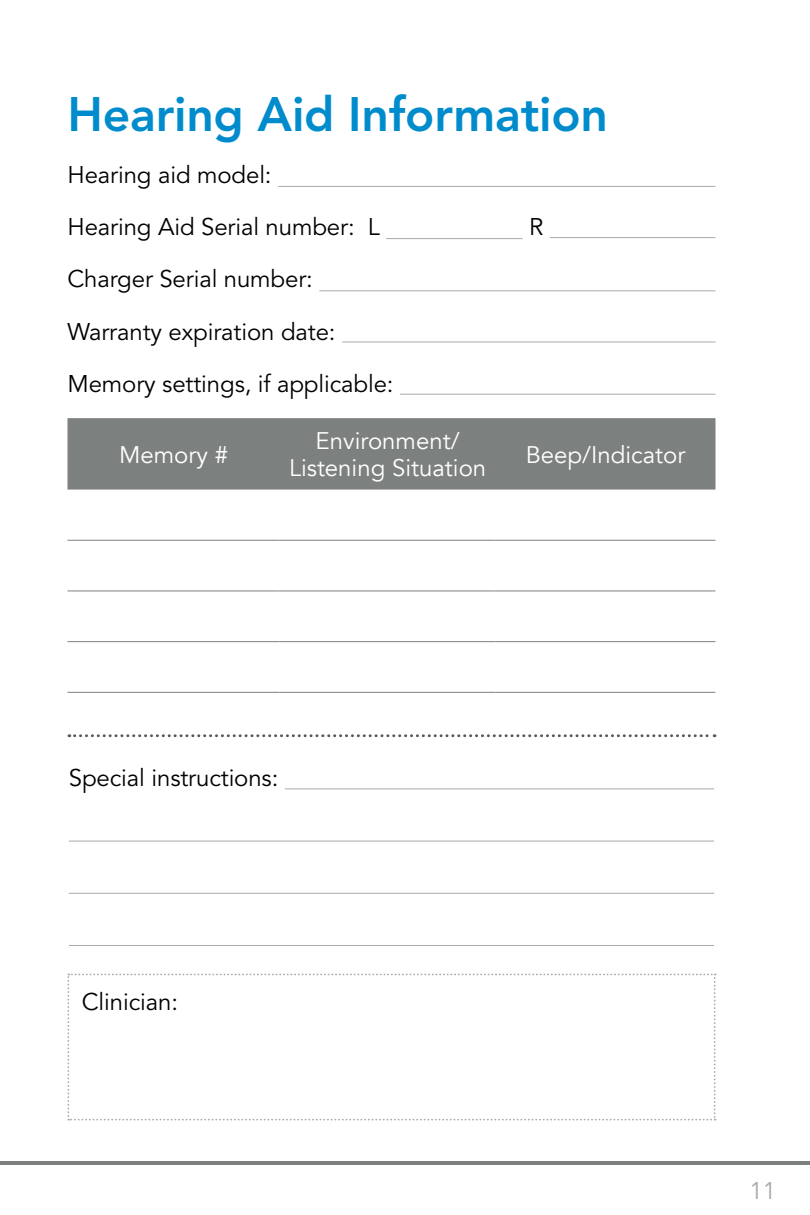
<style>
.page{position:relative;width:810px;height:1215px;background:#fff}
.page>*{position:absolute;margin:0;border:0;box-sizing:border-box;transform-origin:0 0}
.t1{font:48px "Avenir LT SLI Std Heavy";letter-spacing:-.005em;color:#008ccc}
.t2{font:24px/52.2px "Avenir LT SLI Std Book";letter-spacing:-.005em;color:#000}
.t3{font:24px/27px "Avenir";color:#fff;text-align:center}
.t4{font:24px "Avenir LT SLI Std Book";color:#a9abac}
</style>
<div class="page">
<hr style="left:0;top:1161px;width:810px;height:4px;background:#7c8180">
<hr style="left:285px;top:788px;width:429px;height:1px;background:#a9abac">
<hr style="left:69px;top:841px;width:645px;height:1px;background:#a9abac">
<hr style="left:69px;top:893px;width:645px;height:1px;background:#a9abac">
<hr style="left:69px;top:945px;width:645px;height:1px;background:#a9abac">
<svg style="left:68px;top:974px;width:648px;height:147px"></svg>
<div style="left:68px;top:418px;width:648px;height:72px;background:#7c8180"></div>
<hr style="left:68px;top:540px;width:212px;height:1px;background:#7c8180">
<hr style="left:280px;top:540px;width:216px;height:1px;background:#7c8180">
<hr style="left:496px;top:540px;width:220px;height:1px;background:#7c8180">
<hr style="left:68px;top:590px;width:212px;height:1px;background:#7c8180">
<hr style="left:280px;top:590px;width:216px;height:1px;background:#7c8180">
<hr style="left:496px;top:590px;width:220px;height:1px;background:#7c8180">
<hr style="left:68px;top:641px;width:212px;height:1px;background:#7c8180">
<hr style="left:280px;top:641px;width:216px;height:1px;background:#7c8180">
<hr style="left:496px;top:641px;width:220px;height:1px;background:#7c8180">
<hr style="left:68px;top:692px;width:212px;height:1px;background:#7c8180">
<hr style="left:280px;top:692px;width:216px;height:1px;background:#7c8180">
<hr style="left:496px;top:692px;width:220px;height:1px;background:#7c8180">
<svg style="left:69px;top:734px;width:646px;height:3px"></svg>
<hr style="left:278px;top:186px;width:438px;height:1px;background:#a9abac">
<hr style="left:386px;top:238px;width:137px;height:1px;background:#a9abac">
<hr style="left:550px;top:237px;width:166px;height:1px;background:#a9abac">
<hr style="left:319px;top:290px;width:397px;height:1px;background:#a9abac">
<hr style="left:342px;top:341px;width:373px;height:1px;background:#a9abac">
<hr style="left:400px;top:394px;width:315px;height:1px;background:#a9abac">
<h1 class="t1" style="left:68px;top:86px;width:542px">Hearing Aid Information</h1>
<p class="t2" style="left:68px;top:149px;width:314px">Hearing aid model:<br>Hearing Aid Serial number: L</p>
<p class="t2" style="left:529px;top:202px;width:16px">R</p>
<p class="t2" style="left:68px;top:254px;width:328px">Charger Serial number:<br>Warranty expiration date:<br>Memory settings, if applicable:</p>
<p class="t3" style="left:119px;top:441px;width:110px">Memory #</p>
<p class="t3" style="left:289px;top:428px;width:199px">Environment/<br>Listening Situation</p>
<p class="t3" style="left:526px;top:441px;width:161px">Beep/Indicator</p>
<p class="t2" style="left:69px;top:753px;width:211px">Special instructions:</p>
<p class="t2" style="left:82px;top:976px;width:98px">Clinician:</p>
<p class="t4" style="left:749px;top:1177px;width:28px">11</p>
</div>
